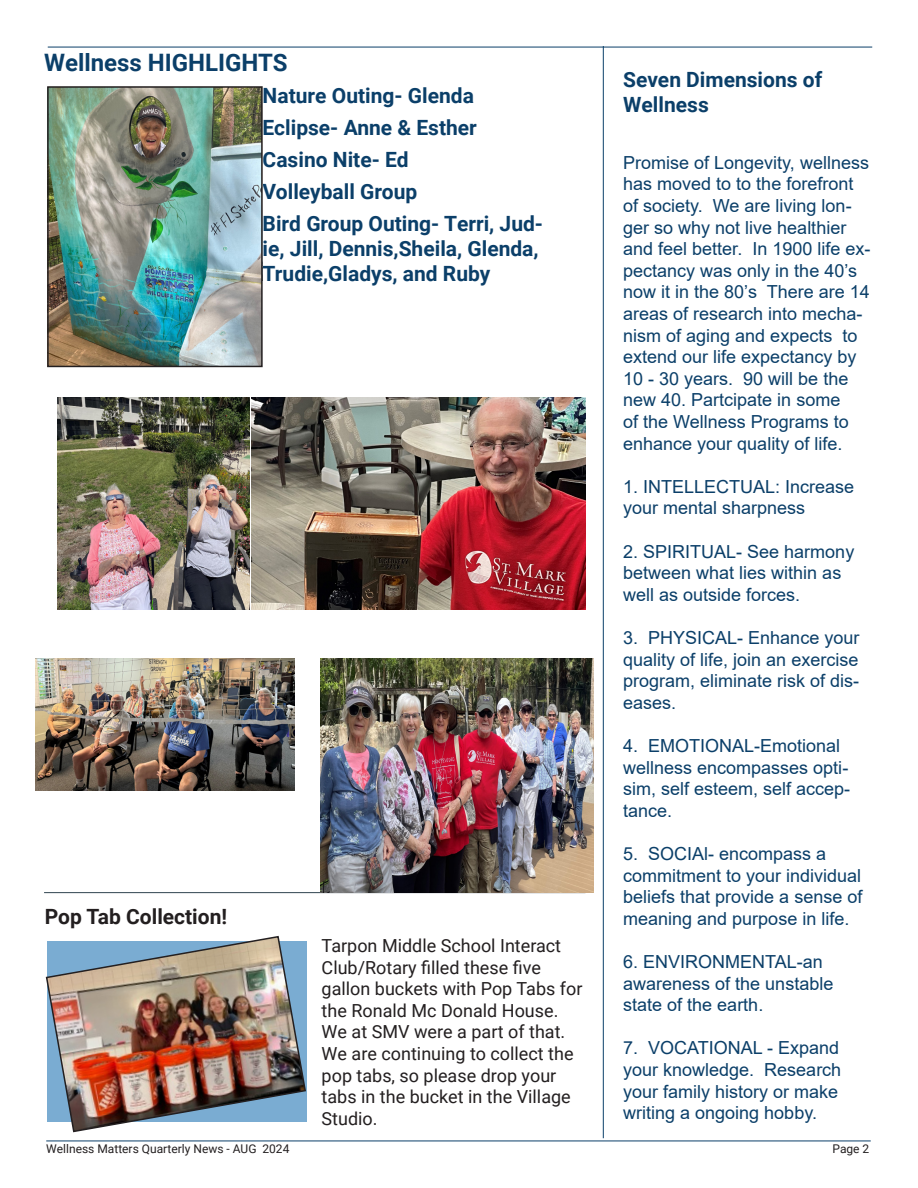
<style>
.page{position:relative;width:918px;height:1188px;background:#fff}
.page>*{position:absolute;margin:0;border:0;box-sizing:border-box;transform-origin:0 0}
.t1{font:700 24px "Roboto";color:#0b3f69}
.t2{font:700 21px/25.2px "Roboto";color:#0b3f69}
.t3{font:700 21px "Roboto";color:#231f20}
.t4{font:18px/21.6px "Arial";color:#0b3f69}
.t5{font:18px/21.6px "Roboto";color:#231f20}
.t6{font:12px "Roboto";color:#231f20}
</style>
<div class="page">
<hr style="left:44px;top:892px;width:541px;height:1px;background:#30444f">
<hr style="left:603px;top:46px;width:1px;height:1092px;background:#0b3f69">
<hr style="left:46px;top:1141px;width:825px;height:1px;background:#0b3f69">
<hr style="left:48px;top:47px;width:824px;height:1px;background:#0b3f69">
<img style="left:50px;top:89px;width:210px;height:275px">
<div style="left:47px;top:86px;width:216px;height:281px;border:2px solid #231f20"></div>
<img style="left:45px;top:935px;width:262px;height:198px">
<img style="left:58px;top:398px;width:191px;height:211px">
<img style="left:252px;top:398px;width:333px;height:211px">
<img style="left:36px;top:659px;width:259px;height:131px">
<img style="left:320px;top:659px;width:274px;height:234px">
<p class="t1" style="left:44px;top:46px;width:245px">Wellness HIGHLIGHTS</p>
<p class="t2" style="left:263px;top:82px;width:213px">Nature Outing- Glenda</p>
<p class="t2" style="left:263px;top:114px;width:216px">Eclipse- Anne &amp; Esther</p>
<p class="t2" style="left:263px;top:146px;width:148px">Casino Nite- Ed</p>
<p class="t2" style="left:263px;top:178px;width:156px">Volleyball Group</p>
<p class="t2" style="left:263px;top:210px;width:282px">Bird Group Outing- Terri, Jud&shy;ie, Jill, Dennis,Sheila, Glenda,<br>Trudie,Gladys, and Ruby</p>
<p class="t3" style="left:45px;top:902px;width:184px">Pop Tab Collection!</p>
<p class="t5" style="left:322px;top:934px;width:262px">Tarpon Middle School Interact<br>Club/Rotary filled these five gallon buckets with Pop Tabs for the Ronald Mc Donald House.<br>We at SMV were a part of that.<br>We are continuing to collect the pop tabs, so please drop your tabs in the bucket in the Village<br>Studio.</p>
<p class="t2" style="left:623px;top:66px;width:200px">Seven Dimensions of<br>Wellness</p>
<p class="t4" style="left:623px;top:152px;width:249px">Promise of Longevity, wellness has moved to to the forefront of society. We are living lon&shy;ger so why not live healthier and feel better. In 1900 life ex&shy;pectancy was only in the 40’s now it in the 80’s There are 14 areas of research into mecha&shy;nism of aging and expects to extend our life expectancy by<br>10 - 30 years. 90 will be the new 40. Partcipate in some<br>of the Wellness Programs to enhance your quality of life.</p>
<p class="t4" style="left:623px;top:476px;width:233px">1. INTELLECTUAL: Increase your mental sharpness</p>
<p class="t4" style="left:623px;top:540px;width:233px">2. SPIRITUAL- See harmony between what lies within as well as outside forces.</p>
<p class="t4" style="left:623px;top:627px;width:238px;text-align:justify">3. PHYSICAL- Enhance your quality of life, join an exercise program, eliminate risk of dis&shy;eases.</p>
<p class="t4" style="left:623px;top:735px;width:229px">4. EMOTIONAL-Emotional wellness encompasses opti&shy;sim, self esteem, self accep&shy;tance.</p>
<p class="t4" style="left:623px;top:843px;width:241px">5. SOCIAl- encompass a commitment to your individual beliefs that provide a sense of meaning and purpose in life.</p>
<p class="t4" style="left:623px;top:951px;width:212px">6. ENVIRONMENTAL-an awareness of the unstable state of the earth.</p>
<p class="t4" style="left:623px;top:1037px;width:220px">7. VOCATIONAL - Expand your knowledge. Research your family history or make writing a ongoing hobby.</p>
<p class="t6" style="left:46px;top:1141px;width:245px">Wellness Matters Quarterly News - AUG 2024</p>
<p class="t6" style="left:833px;top:1141px;width:38px">Page 2</p>
</div>
